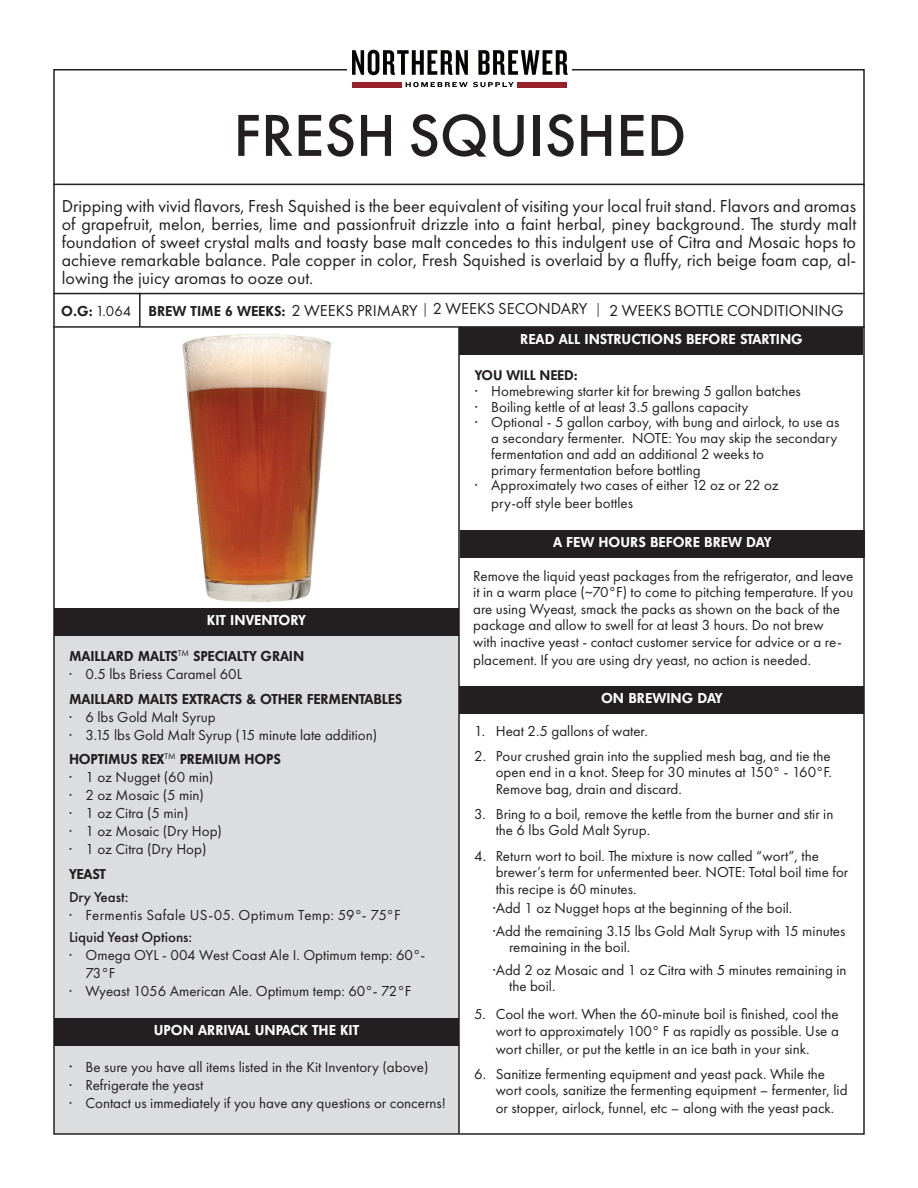
<style>
.page{position:relative;width:918px;height:1188px;background:#fff}
.page>*{position:absolute;margin:0;border:0;box-sizing:border-box;transform-origin:0 0}
.BEER_TITLE{font:61.5px "Futura Mdm";color:#231f20}
.BEER_DESCRIPTION{font:18px/18px "Futura PT";color:#231f20;text-align:justify}
.BREW_TIME_-_Bold{font:16.5px "Futura";color:#231f20}
.TEXT_-_Bullet_Points{font:15px/15.8px "Futura PT";color:#231f20}
.TEXT_-_Numbered_Inst{font:15px/16.5px "Futura PT";color:#231f20}
.TEXT{font:15px/16.5px "Futura PT";color:#231f20}
.TEXT_-_Idented_Bulle{font:15px/16.5px "Futura PT";color:#231f20}
.SECTION_HEADER{font:15px "Futura Hvy";color:#fff}
.TEXT_-_HEADER{font:15px "Futura Hvy";letter-spacing:-.01em;color:#231f20}
.TEXT_-_Bullet_Points-2{font:15px "Futura PT";letter-spacing:.02em;color:#231f20}
.TEXT_-_Sub-Header{font:15px "Futura Mdm";color:#231f20}
.BREW_TIME_-_Bold-2{font:15px "Futura";color:#231f20}
.TEXT_-_HEADER-2{font:14.7px "Futura Hvy";letter-spacing:-.01em;color:#231f20}
.s1{font-family:"Futura Hvy"}
.s2{font-family:"Futura Hvy";font-size:15px}
.s3{font-size:16.5px}
</style>
<div class="page">
<div style="left:460px;top:328px;width:403px;height:27px;background:#231f20"></div>
<div style="left:460px;top:530px;width:405px;height:27px;background:#231f20"></div>
<div style="left:460px;top:686px;width:404px;height:28px;background:#231f20"></div>
<div style="left:54px;top:609px;width:405px;height:525px;background:#dcdddf"></div>
<div style="left:54px;top:609px;width:405px;height:27px;background:#231f20"></div>
<div style="left:54px;top:1018px;width:405px;height:27px;background:#231f20"></div>
<img style="left:117px;top:334px;width:279px;height:275px">
<hr style="left:458px;top:327px;width:2px;height:807px;background:#231f20">
<hr style="left:139px;top:293px;width:2px;height:34px;background:#231f20">
<hr style="left:53px;top:326px;width:812px;height:2px;background:#231f20">
<hr style="left:53px;top:293px;width:812px;height:1px;background:#231f20">
<hr style="left:53px;top:184px;width:812px;height:1px;background:#231f20">
<svg style="left:352px;top:50px;width:116px;height:25px"></svg>
<svg style="left:478px;top:50px;width:90px;height:25px"></svg>
<svg style="left:406px;top:82px;width:108px;height:5px"></svg>
<div style="left:352px;top:82px;width:50px;height:5px;background:#98212a"></div>
<div style="left:517px;top:82px;width:50px;height:5px;background:#98212a"></div>
<p class="BEER_TITLE" style="left:233px;top:94px;width:454px">FRESH SQUISHED</p>
<p class="BEER_DESCRIPTION" style="left:62px;top:197px;width:796px">Dripping with vivid flavors, Fresh Squished is the beer equivalent of visiting your local fruit stand. Flavors and aromas of grapefruit, melon, berries, lime and passionfruit drizzle into a faint herbal, piney background. The sturdy malt foundation of sweet crystal malts and toasty base malt concedes to this indulgent use of Citra and Mosaic hops to achieve remarkable balance. Pale copper in color, Fresh Squished is overlaid by a fluffy, rich beige foam cap, al&shy;lowing the juicy aromas to ooze out.</p>
<p class="BREW_TIME_-_Bold-2" style="left:61px;top:301px;width:72px"><span class="s1">O.G:</span> 1.064</p>
<p class="BREW_TIME_-_Bold" style="left:148px;top:299px;width:697px"><span class="s2">BREW TIME 6 WEEKS:</span> 2 WEEKS PRIMARY | 2 WEEKS SECONDARY | 2 WEEKS BOTTLE CONDITIONING</p>
<p class="SECTION_HEADER" style="left:207px;top:610px;width:101px">KIT INVENTORY</p>
<p class="TEXT_-_HEADER" style="left:69px;top:646px;width:237px">MAILLARD MALTS<sup>TM</sup> SPECIALTY GRAIN</p>
<p class="TEXT_-_Bullet_Points" style="left:69px;top:666px;width:175px">· 0.5 lbs Briess Caramel 60L</p>
<p class="TEXT_-_HEADER" style="left:69px;top:689px;width:335px">MAILLARD MALTS EXTRACTS &amp; OTHER FERMENTABLES</p>
<p class="TEXT_-_Bullet_Points" style="left:69px;top:709px;width:148px">· 6 lbs Gold Malt Syrup</p>
<p class="TEXT_-_Bullet_Points" style="left:69px;top:727px;width:310px">· 3.15 lbs Gold Malt Syrup (15 minute late addition)</p>
<p class="TEXT_-_HEADER" style="left:69px;top:749px;width:213px">HOPTIMUS REX<sup>TM</sup> PREMIUM HOPS</p>
<p class="TEXT_-_Bullet_Points" style="left:69px;top:770px;width:146px">· 1 oz Nugget (60 min)</p>
<p class="TEXT_-_Bullet_Points" style="left:69px;top:788px;width:137px">· 2 oz Mosaic (5 min)</p>
<p class="TEXT_-_Bullet_Points" style="left:69px;top:806px;width:121px">· 1 oz Citra (5 min)</p>
<p class="TEXT_-_Bullet_Points" style="left:69px;top:824px;width:155px">· 1 oz Mosaic (Dry Hop)</p>
<p class="TEXT_-_Bullet_Points" style="left:69px;top:842px;width:139px">· 1 oz Citra (Dry Hop)</p>
<p class="TEXT_-_HEADER" style="left:69px;top:864px;width:38px">YEAST</p>
<p class="TEXT_-_Sub-Header" style="left:69px;top:887px;width:61px">Dry Yeast:</p>
<p class="TEXT_-_Bullet_Points-2" style="left:69px;top:906px;width:333px">· Fermentis Safale US-05. Optimum Temp: 59°- 75°F</p>
<p class="TEXT_-_Sub-Header" style="left:69px;top:927px;width:125px">Liquid Yeast Options:</p>
<p class="TEXT_-_Bullet_Points" style="left:86px;top:946px;width:341px;line-height:18px;text-indent:-16px">· Omega OYL - 004 West Coast Ale I. Optimum temp: 60°-<br>73°F</p>
<p class="TEXT_-_Bullet_Points" style="left:69px;top:983px;width:344px">· Wyeast 1056 American Ale. Optimum temp: 60°- 72°F</p>
<p class="SECTION_HEADER" style="left:154px;top:1020px;width:207px">UPON ARRIVAL UNPACK THE KIT</p>
<p class="TEXT_-_Bullet_Points" style="left:69px;top:1059px;width:361px"><span class="s3">·</span> Be sure you have all items listed in the Kit Inventory (above)</p>
<p class="TEXT_-_Bullet_Points" style="left:69px;top:1077px;width:136px">· Refrigerate the yeast</p>
<p class="TEXT_-_Bullet_Points" style="left:69px;top:1095px;width:379px">· Contact us immediately if you have any questions or concerns!</p>
<p class="SECTION_HEADER" style="left:520px;top:329px;width:284px">READ ALL INSTRUCTIONS BEFORE STARTING</p>
<p class="TEXT_-_HEADER-2" style="left:475px;top:365px;width:104px">YOU WILL NEED:</p>
<p class="TEXT_-_Bullet_Points" style="left:475px;top:383px;width:328px">· Homebrewing starter kit for brewing 5 gallon batches</p>
<p class="TEXT_-_Bullet_Points" style="left:475px;top:399px;width:275px">· Boiling kettle of at least 3.5 gallons capacity</p>
<p class="TEXT_-_Bullet_Points" style="left:491px;top:414px;width:350px;text-indent:-16px">· Optional - 5 gallon carboy, with bung and airlock, to use as a secondary fermenter. NOTE: You may skip the secondary fermentation and add an additional 2 weeks to<br>primary fermentation before bottling</p>
<p class="TEXT_-_Bullet_Points" style="left:491px;top:476px;width:289px;line-height:18px;text-indent:-16px">· Approximately two cases of either 12 oz or 22 oz pry-off style beer bottles</p>
<p class="SECTION_HEADER" style="left:553px;top:532px;width:220px">A FEW HOURS BEFORE BREW DAY</p>
<p class="TEXT" style="left:473px;top:568px;width:382px">Remove the liquid yeast packages from the refrigerator, and leave it in a warm place (~70°F) to come to pitching temperature. If you are using Wyeast, smack the packs as shown on the back of the package and allow to swell for at least 3 hours. Do not brew<br>with inactive yeast - contact customer service for advice or a re-</p>
<p class="TEXT" style="left:473px;top:652px;width:339px">placement. If you are using dry yeast, no action is needed.</p>
<p class="SECTION_HEADER" style="left:601px;top:688px;width:123px">ON BREWING DAY</p>
<p class="TEXT_-_Numbered_Inst" style="left:474px;top:722px;width:175px">1. Heat 2.5 gallons of water.</p>
<p class="TEXT_-_Numbered_Inst" style="left:496px;top:747px;width:338px;text-align:justify;text-indent:-22px">2. Pour crushed grain into the supplied mesh bag, and tie the open end in a knot. Steep for 30 minutes at 150° - 160°F.<br>Remove bag, drain and discard.</p>
<p class="TEXT_-_Numbered_Inst" style="left:496px;top:806px;width:339px;text-indent:-22px">3. Bring to a boil, remove the kettle from the burner and stir in the 6 lbs Gold Malt Syrup.</p>
<p class="TEXT_-_Numbered_Inst" style="left:496px;top:847px;width:354px;text-indent:-22px">4. Return wort to boil. The mixture is now called “wort”, the brewer’s term for unfermented beer. NOTE: Total boil time for this recipe is 60 minutes.</p>
<p class="TEXT_-_Idented_Bulle" style="left:493px;top:900px;width:301px">·Add 1 oz Nugget hops at the beginning of the boil.</p>
<p class="TEXT_-_Idented_Bulle" style="left:509px;top:922px;width:338px;text-indent:-16px">·Add the remaining 3.15 lbs Gold Malt Syrup with 15 minutes remaining in the boil.</p>
<p class="TEXT_-_Idented_Bulle" style="left:509px;top:961px;width:339px;text-indent:-16px">·Add 2 oz Mosaic and 1 oz Citra with 5 minutes remaining in the boil.</p>
<p class="TEXT_-_Numbered_Inst" style="left:474px;top:1006px;width:366px;text-align:right">5. Cool the wort. When the 60-minute boil is finished, cool the wort to approximately 100° F as rapidly as possible. Use a</p>
<p class="TEXT_-_Numbered_Inst" style="left:496px;top:1040px;width:315px">wort chiller, or put the kettle in an ice bath in your sink.</p>
<p class="TEXT_-_Numbered_Inst" style="left:496px;top:1065px;width:353px;text-indent:-22px">6. Sanitize fermenting equipment and yeast pack. While the wort cools, sanitize the fermenting equipment – fermenter, lid</p>
<p class="TEXT_-_Numbered_Inst" style="left:496px;top:1100px;width:340px">or stopper, airlock, funnel, etc – along with the yeast pack.</p>
</div>
